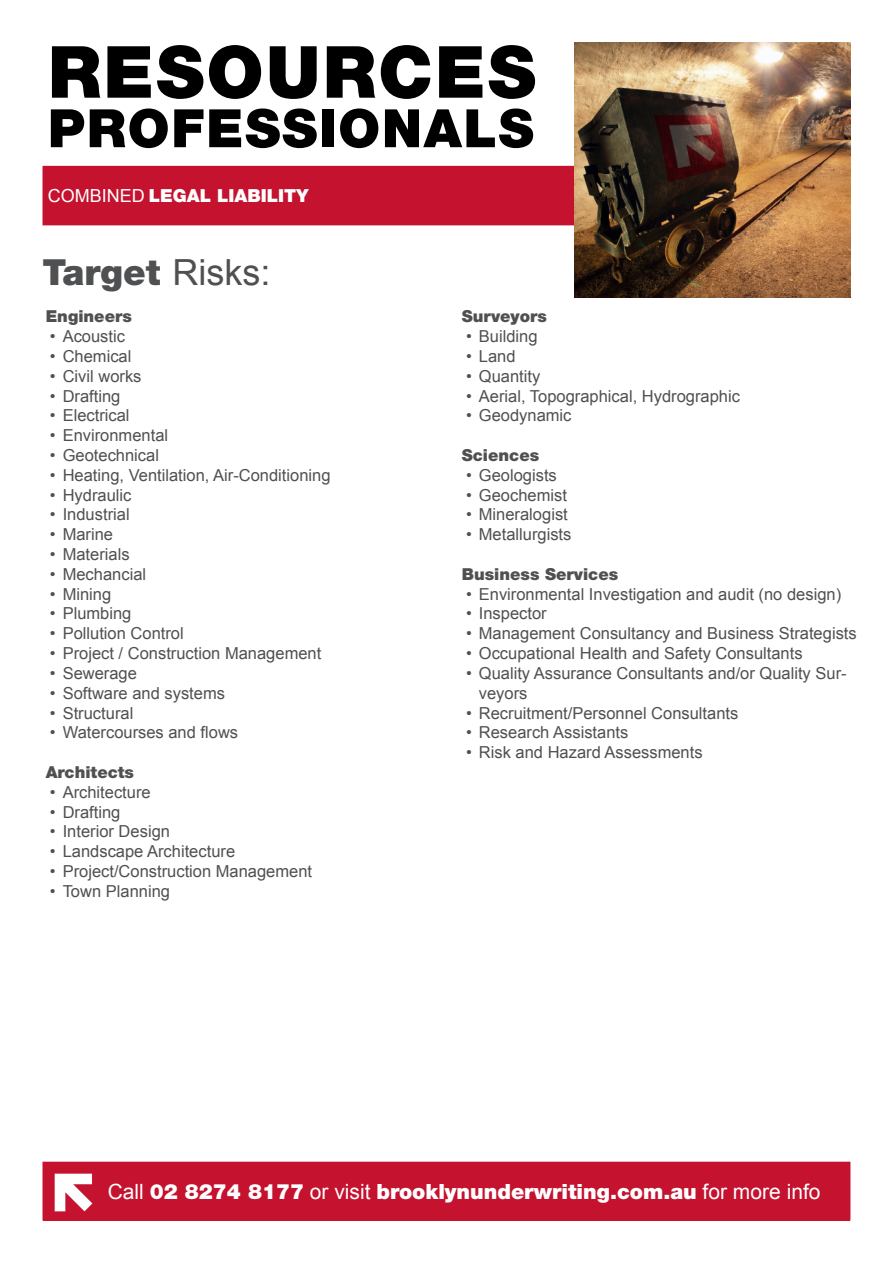
<style>
.page{position:relative;width:893px;height:1263px;background:#fff}
.page>*{position:absolute;margin:0;border:0;box-sizing:border-box;transform-origin:0 0}
.t1{font:900 72px "Helvetica Neue LT Std";letter-spacing:.03em;color:#000}
.t2{font:900 52.95px "Helvetica Neue LT Std";letter-spacing:.03em;color:#000}
.t3{font:900 36px "Helvetica Neue LT Std";color:#4f5052}
.t4{font:900 21px "Helvetica Neue LT Std";color:#fff}
.t5{font:900 18px "Helvetica Neue LT Std";color:#fff}
.t6{font:16.5px/19.8px "Arial";color:#4f5052}
.t7{font:900 16.5px "Helvetica Neue LT Std";color:#4f5052}
.s1{font-family:"Arial";font-weight:400}
</style>
<div class="page">
<div style="left:43px;top:1162px;width:807px;height:58px;background:#c4122f"></div>
<div style="left:43px;top:1162px;width:807px;height:59px;border:2px solid #c4122f"></div>
<svg style="left:55px;top:1174px;width:37px;height:37px"></svg>
<div style="left:43px;top:166px;width:546px;height:59px;background:#c4122f"></div>
<img style="left:574px;top:42px;width:276px;height:256px">
<h1 class="t1" style="left:48px;top:29px;width:490px">RESOURCES</h1>
<h2 class="t2" style="left:48px;top:97px;width:487px">PROFESSIONALS</h2>
<p class="t5" style="left:48px;top:185px;width:262px"><span class="s1">COMBINED</span> LEGAL LIABILITY</p>
<h3 class="t3" style="left:43px;top:251px;width:230px">Target <span class="s1">Risks:</span></h3>
<p class="t7" style="left:46px;top:307px;width:88px">Engineers</p>
<p class="t6" style="left:50px;top:327px;width:77px">• Acoustic</p>
<p class="t6" style="left:50px;top:346px;width:83px">• Chemical</p>
<p class="t6" style="left:50px;top:366px;width:93px">• Civil works</p>
<p class="t6" style="left:50px;top:386px;width:72px">• Drafting</p>
<p class="t6" style="left:50px;top:406px;width:81px">• Electrical</p>
<p class="t6" style="left:50px;top:426px;width:120px">• Environmental</p>
<p class="t6" style="left:50px;top:445px;width:111px">• Geotechnical</p>
<p class="t6" style="left:50px;top:465px;width:282px">• Heating, Ventilation, Air-Conditioning</p>
<p class="t6" style="left:50px;top:485px;width:83px">• Hydraulic</p>
<p class="t6" style="left:50px;top:505px;width:81px">• Industrial</p>
<p class="t6" style="left:50px;top:525px;width:65px">• Marine</p>
<p class="t6" style="left:50px;top:544px;width:81px">• Materials</p>
<p class="t6" style="left:50px;top:564px;width:98px">• Mechancial</p>
<p class="t6" style="left:50px;top:584px;width:63px">• Mining</p>
<p class="t6" style="left:50px;top:604px;width:83px">• Plumbing</p>
<p class="t6" style="left:50px;top:624px;width:135px">• Pollution Control</p>
<p class="t6" style="left:50px;top:643px;width:273px">• Project / Construction Management</p>
<p class="t6" style="left:50px;top:663px;width:89px">• Sewerage</p>
<p class="t6" style="left:50px;top:683px;width:177px">• Software and systems</p>
<p class="t6" style="left:50px;top:703px;width:85px">• Structural</p>
<p class="t6" style="left:50px;top:723px;width:190px">• Watercourses and flows</p>
<p class="t7" style="left:46px;top:762px;width:90px">Architects</p>
<p class="t6" style="left:50px;top:782px;width:102px">• Architecture</p>
<p class="t6" style="left:50px;top:802px;width:72px">• Drafting</p>
<p class="t6" style="left:50px;top:822px;width:122px">• Interior Design</p>
<p class="t6" style="left:50px;top:841px;width:187px">• Landscape Architecture</p>
<p class="t6" style="left:50px;top:861px;width:264px">• Project/Construction Management</p>
<p class="t6" style="left:50px;top:881px;width:122px">• Town Planning</p>
<p class="t7" style="left:462px;top:307px;width:87px">Surveyors</p>
<p class="t6" style="left:466px;top:327px;width:73px">• Building</p>
<p class="t6" style="left:466px;top:346px;width:51px">• Land</p>
<p class="t6" style="left:466px;top:366px;width:76px">• Quantity</p>
<p class="t6" style="left:466px;top:386px;width:275px">• Aerial, Topographical, Hydrographic</p>
<p class="t6" style="left:466px;top:406px;width:107px">• Geodynamic</p>
<p class="t7" style="left:462px;top:445px;width:79px">Sciences</p>
<p class="t6" style="left:466px;top:465px;width:92px">• Geologists</p>
<p class="t6" style="left:466px;top:485px;width:102px">• Geochemist</p>
<p class="t6" style="left:466px;top:505px;width:103px">• Mineralogist</p>
<p class="t6" style="left:466px;top:525px;width:107px">• Metallurgists</p>
<p class="t7" style="left:462px;top:564px;width:158px">Business Services</p>
<p class="t6" style="left:466px;top:584px;width:377px">• Environmental Investigation and audit (no design)</p>
<p class="t6" style="left:466px;top:604px;width:82px">• Inspector</p>
<p class="t6" style="left:466px;top:624px;width:392px">• Management Consultancy and Business Strategists</p>
<p class="t6" style="left:466px;top:643px;width:338px">• Occupational Health and Safety Consultants</p>
<p class="t6" style="left:479px;top:663px;width:369px;text-indent:-13px">• Quality Assurance Consultants and/or Quality Sur&shy;veyors</p>
<p class="t6" style="left:466px;top:703px;width:274px">• Recruitment/Personnel Consultants</p>
<p class="t6" style="left:466px;top:723px;width:164px">• Research Assistants</p>
<p class="t6" style="left:466px;top:742px;width:238px">• Risk and Hazard Assessments</p>
<p class="t4" style="left:108px;top:1179px;width:714px"><span class="s1">Call</span> 02 8274 8177 <span class="s1">or visit</span> brooklynunderwriting.com.au <span class="s1">for more info</span></p>
</div>
